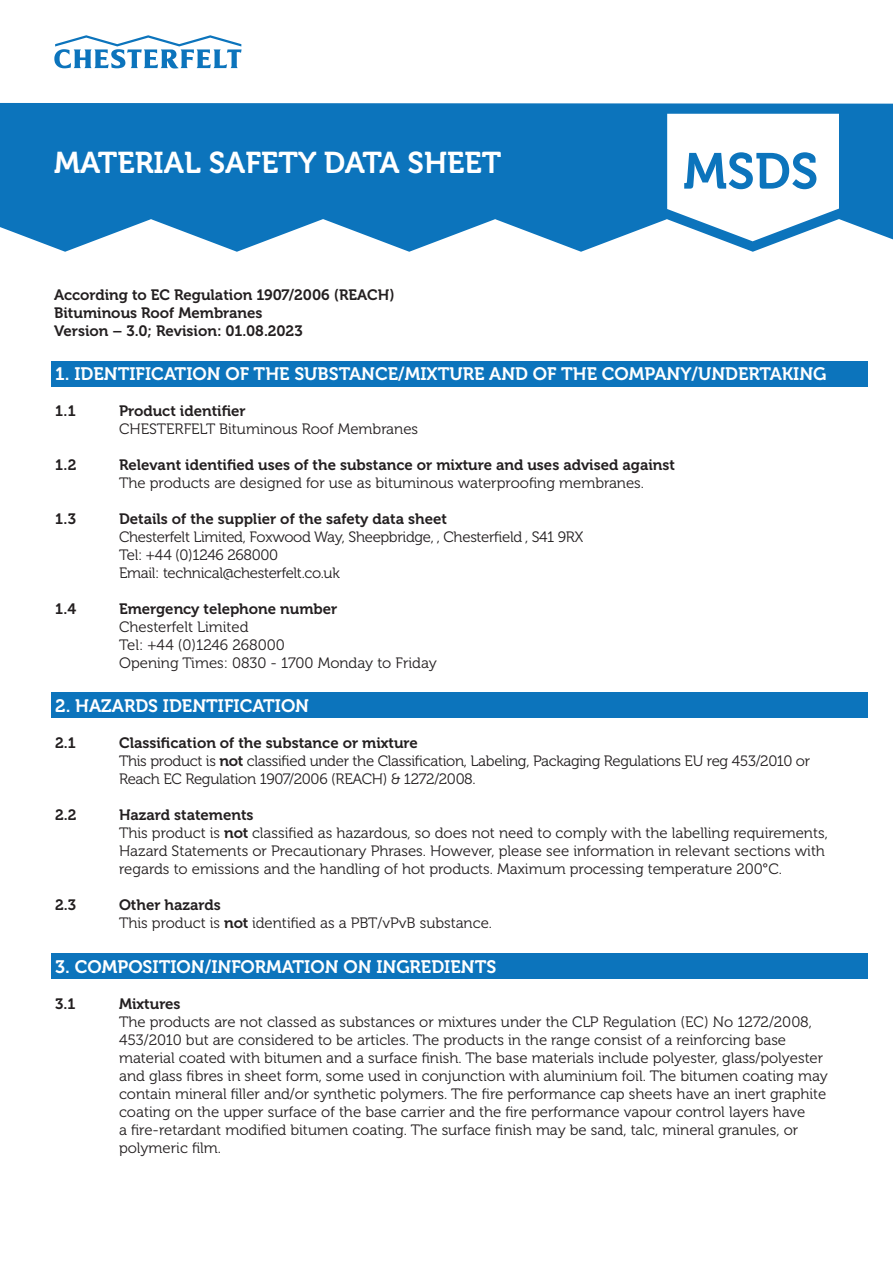
<style>
.page{position:relative;width:893px;height:1263px;background:#fff}
.page>*{position:absolute;margin:0;border:0;box-sizing:border-box;transform-origin:0 0}
.t1{font:50.25px "Museo 700";color:#0c74bc}
.t2{font:30px "Museo 700";color:#fff}
.t3{font:18px "Museo 700";color:#fff}
.t4{font:15px/18px "Museo 300";color:#231f20}
.t5{font:15px "Museo 700";color:#231f20}
.t6{font:15px/18px "Museo 300";letter-spacing:-.02em;color:#231f20}
.s1{font-family:"Museo 700"}
</style>
<div class="page">
<div style="left:51px;top:692px;width:816px;height:26px;background:#0c74bc"></div>
<div style="left:51px;top:361px;width:816px;height:26px;background:#0c74bc"></div>
<div style="left:51px;top:953px;width:816px;height:25px;background:#0c74bc"></div>
<svg style="left:54px;top:35px;width:188px;height:33px"></svg>
<svg style="left:0;top:103px;width:893px;height:149px;background:#2a85c4"></svg>
<svg style="left:667px;top:114px;width:172px;height:127px"></svg>
<p class="t2" style="left:54px;top:146px;width:449px">MATERIAL SAFETY DATA SHEET</p>
<p class="t1" style="left:683px;top:143px;width:137px">MSDS</p>
<p class="t5" style="left:54px;top:286px;width:342px">According to EC Regulation 1907/2006 (REACH)</p>
<p class="t5" style="left:54px;top:304px;width:210px">Bituminous Roof Membranes</p>
<p class="t5" style="left:54px;top:322px;width:250px">Version – 3.0; Revision: 01.08.2023</p>
<p class="t3" style="left:55px;top:364px;width:773px">1. IDENTIFICATION OF THE SUBSTANCE/MIXTURE AND OF THE COMPANY/UNDERTAKING</p>
<p class="t5" style="left:55px;top:403px;width:22px">1.1</p>
<p class="t5" style="left:119px;top:403px;width:128px">Product identifier</p>
<p class="t4" style="left:119px;top:420px;width:301px">CHESTERFELT Bituminous Roof Membranes</p>
<p class="t5" style="left:55px;top:457px;width:23px">1.2</p>
<p class="t5" style="left:119px;top:457px;width:557px">Relevant identified uses of the substance or mixture and uses advised against</p>
<p class="t4" style="left:119px;top:474px;width:527px">The products are designed for use as bituminous waterproofing membranes.</p>
<p class="t5" style="left:55px;top:511px;width:22px">1.3</p>
<p class="t5" style="left:119px;top:511px;width:329px">Details of the supplier of the safety data sheet</p>
<p class="t6" style="left:119px;top:528px;width:466px">Chesterfelt Limited, Foxwood Way, Sheepbridge, , Chesterfield , S41 9RX<br>Tel: +44 (0)1246 268000<br>Email: technical@chesterfelt.co.uk</p>
<p class="t5" style="left:55px;top:601px;width:23px">1.4</p>
<p class="t5" style="left:119px;top:601px;width:220px">Emergency telephone number</p>
<p class="t4" style="left:119px;top:618px;width:167px">Chesterfelt Limited<br>Tel: +44 (0)1246 268000</p>
<p class="t4" style="left:119px;top:654px;width:319px">Opening Times: 0830 - 1700 Monday to Friday</p>
<p class="t3" style="left:55px;top:695px;width:255px">2. HAZARDS IDENTIFICATION</p>
<p class="t5" style="left:55px;top:734px;width:22px">2.1</p>
<p class="t5" style="left:119px;top:734px;width:300px">Classification of the substance or mixture</p>
<p class="t6" style="left:119px;top:752px;width:693px">This product is <span class="s1">not</span> classified under the Classification, Labeling, Packaging Regulations EU reg 453/2010 or<br>Reach EC Regulation 1907/2006 (REACH) &amp; 1272/2008.</p>
<p class="t5" style="left:55px;top:806px;width:23px">2.2</p>
<p class="t5" style="left:119px;top:806px;width:136px">Hazard statements</p>
<p class="t4" style="left:119px;top:824px;width:710px">This product is <span class="s1">not</span> classified as hazardous, so does not need to comply with the labelling requirements,<br>Hazard Statements or Precautionary Phrases. However, please see information in relevant sections with regards to emissions and the handling of hot products. Maximum processing temperature 200°C.</p>
<p class="t5" style="left:55px;top:896px;width:23px">2.3</p>
<p class="t5" style="left:119px;top:896px;width:103px">Other hazards</p>
<p class="t4" style="left:119px;top:914px;width:375px">This product is <span class="s1">not</span> identified as a PBT/vPvB substance.</p>
<p class="t3" style="left:55px;top:956px;width:442px">3. COMPOSITION/INFORMATION ON INGREDIENTS</p>
<p class="t5" style="left:55px;top:995px;width:22px">3.1</p>
<p class="t4" style="left:119px;top:995px;width:710px"><span class="s1">Mixtures<br></span>The products are not classed as substances or mixtures under the CLP Regulation (EC) No 1272/2008, 453/2010 but are considered to be articles. The products in the range consist of a reinforcing base material coated with bitumen and a surface finish. The base materials include polyester, glass/polyester and glass fibres in sheet form, some used in conjunction with aluminium foil. The bitumen coating may contain mineral filler and/or synthetic polymers. The fire performance cap sheets have an inert graphite coating on the upper surface of the base carrier and the fire performance vapour control layers have<br>a fire-retardant modified bitumen coating. The surface finish may be sand, talc, mineral granules, or polymeric film.</p>
</div>
